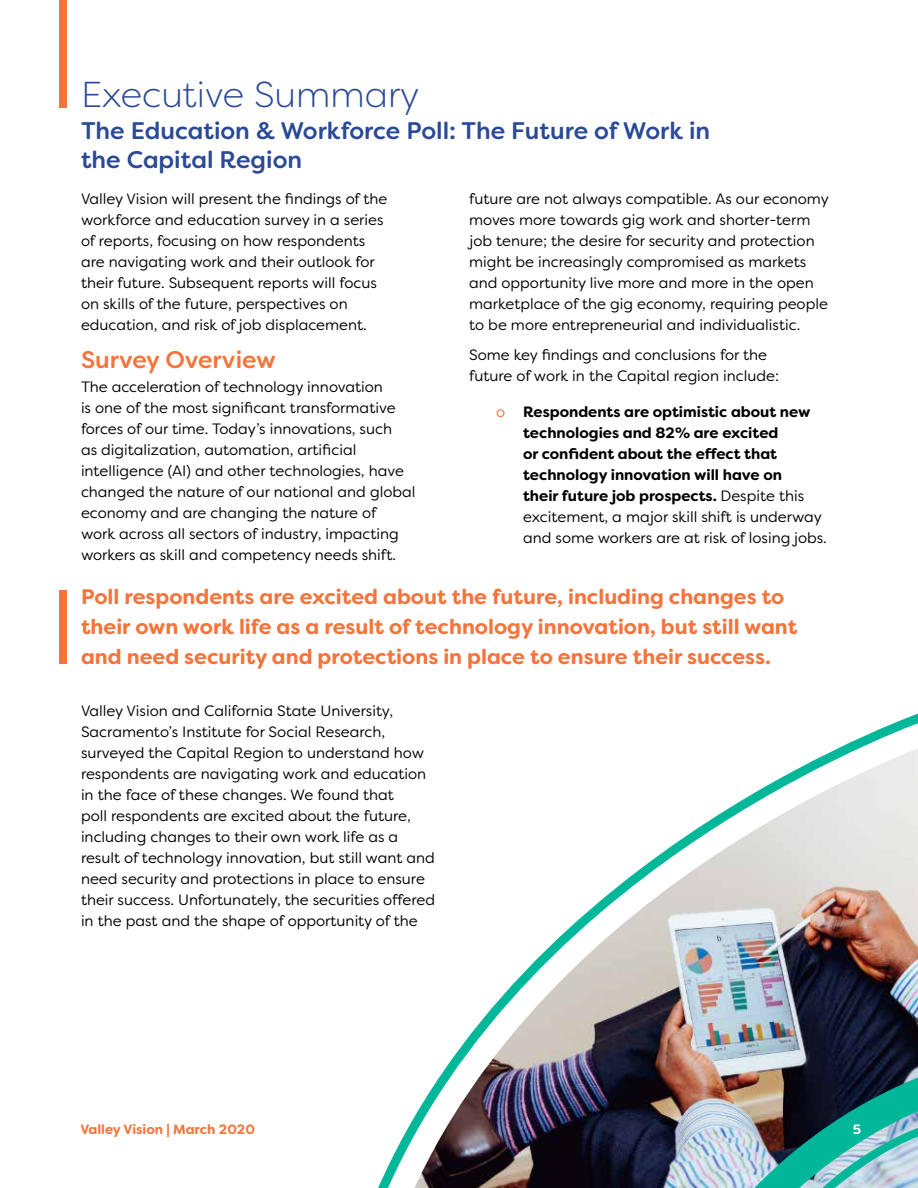
<style>
.page{position:relative;width:918px;height:1188px;background:#fff}
.page>*{position:absolute;margin:0;border:0;box-sizing:border-box;transform-origin:0 0}
.t1{font:300 36px "Filson Soft";color:#2a4996}
.t2{font:500 24px/28.8px "Filson Soft";color:#2a4996}
.t3{font:500 24px "Filson Soft";color:#f4743c}
.t4{font:700 21px/30px "Filson Soft";color:#f4743c}
.t5{font:15px/21px "Filson Soft";color:#000}
.t6{font:700 15px/21px "Filson Soft";color:#000}
.t7{font:700 13.5px "Filson Soft";color:#f4743c}
.t8{font:700 13.5px "Filson Soft";color:#fff}
.s1{font-weight:400;color:#f4743c}
.s2{font-weight:400}
</style>
<div class="page">
<svg style="left:378px;top:713px;width:540px;height:475px"></svg>
<img style="left:406px;top:741px;width:512px;height:447px">
<img style="left:749px;top:1059px;width:169px;height:129px">
<div style="left:60px;top:0;width:7px;height:108px;background:#f4743c"></div>
<div style="left:60px;top:590px;width:7px;height:74px;background:#f4743c"></div>
<h1 class="t1" style="left:81px;top:72px;width:340px">Executive Summary</h1>
<h2 class="t2" style="left:81px;top:116px;width:631px">The Education &amp; Workforce Poll: The Future of Work in the Capital Region</h2>
<p class="t5" style="left:469px;top:188px;width:361px">future are not always compatible. As our economy moves more towards gig work and shorter-term job tenure; the desire for security and protection might be increasingly compromised as markets and opportunity live more and more in the open marketplace of the gig economy, requiring people to be more entrepreneurial and individualistic.</p>
<p class="t5" style="left:469px;top:344px;width:311px">Some key findings and conclusions for the future of work in the Capital region include:</p>
<p class="t6" style="left:523px;top:401px;width:305px;text-indent:-27px"><span class="s1">o</span> Respondents are optimistic about new technologies and 82% are excited<br>or confident about the effect that technology innovation will have on<br>their future job prospects. <span class="s2">Despite this excitement, a major skill shift is underway and some workers are at risk of losing jobs.</span></p>
<p class="t5" style="left:81px;top:188px;width:308px">Valley Vision will present the findings of the workforce and education survey in a series of reports, focusing on how respondents are navigating work and their outlook for their future. Subsequent reports will focus on skills of the future, perspectives on education, and risk of job displacement.</p>
<h2 class="t3" style="left:81px;top:344px;width:197px">Survey Overview</h2>
<p class="t5" style="left:81px;top:376px;width:336px">The acceleration of technology innovation<br>is one of the most significant transformative forces of our time. Today’s innovations, such<br>as digitalization, automation, artificial intelligence (AI) and other technologies, have changed the nature of our national and global economy and are changing the nature of<br>work across all sectors of industry, impacting workers as skill and competency needs shift.</p>
<h3 class="t4" style="left:81px;top:582px;width:718px">Poll respondents are excited about the future, including changes to their own work life as a result of technology innovation, but still want and need security and protections in place to ensure their success.</h3>
<p class="t5" style="left:81px;top:700px;width:356px">Valley Vision and California State University, Sacramento’s Institute for Social Research, surveyed the Capital Region to understand how respondents are navigating work and education in the face of these changes. We found that<br>poll respondents are excited about the future, including changes to their own work life as a result of technology innovation, but still want and need security and protections in place to ensure their success. Unfortunately, the securities offered in the past and the shape of opportunity of the</p>
<p class="t7" style="left:80px;top:1120px;width:176px">Valley Vision | March 2020</p>
<p class="t8" style="left:853px;top:1121px;width:10px">5</p>
</div>
